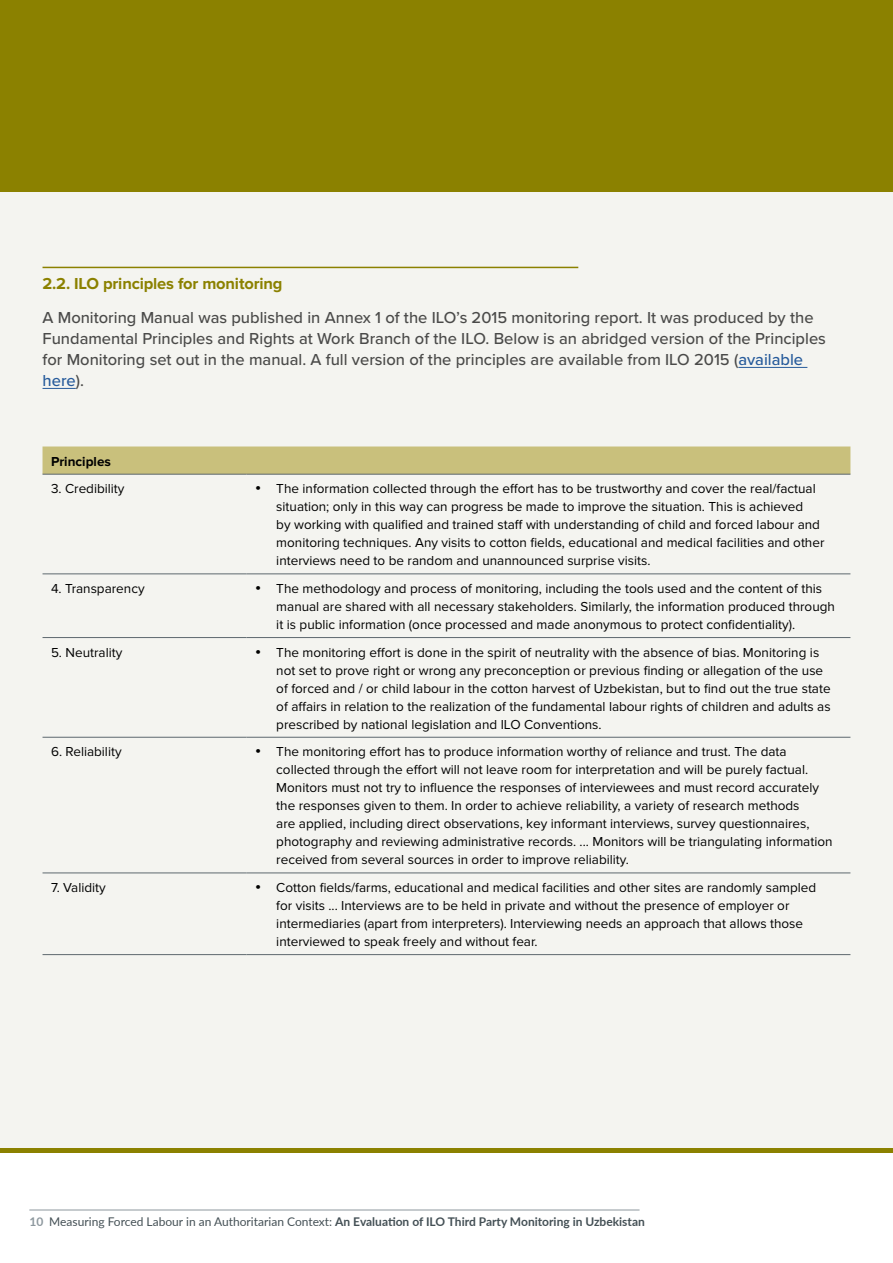
<style>
.page{position:relative;width:893px;height:1263px;background:#fff}
.page>*{position:absolute;margin:0;border:0;box-sizing:border-box;transform-origin:0 0}
.t1{font:500 16.5px/21px "Proxima Nova";color:#4a4a49}
.t2{font:700 16.5px "Proxima Nova";letter-spacing:-.01em;color:#8b8100}
.t3{font:13.5px/18px "Proxima Nova";color:#000}
.t4{font:700 13.5px "Proxima Nova";color:#000}
.t5{font:700 12px "Lato";color:#445055}
.s1{color:#275b9b}
.s2{color:#8d989e}
.s3{font-weight:400}
</style>
<div class="page">
<hr style="left:29px;top:1210px;width:610px;height:1px;background:#8d989e">
<div style="left:0;top:0;width:893px;height:1148px;background:#f4f4f0"></div>
<div style="left:0;top:0;width:893px;height:191px;background:#8b8100"></div>
<hr style="left:43px;top:267px;width:535px;height:1px;background:#8b8100">
<hr style="left:738px;top:367px;width:69px;height:1px;background:#275b9b">
<hr style="left:43px;top:388px;width:33px;height:1px;background:#275b9b">
<svg style="left:43px;top:446px;width:807px;height:28px;background:#c8bf7d"></svg>
<hr style="left:43px;top:474px;width:204px;height:1px;background:#5d686e">
<hr style="left:247px;top:474px;width:603px;height:1px;background:#5d686e">
<hr style="left:43px;top:574px;width:204px;height:1px;background:#5d686e">
<hr style="left:247px;top:574px;width:603px;height:1px;background:#5d686e">
<hr style="left:43px;top:637px;width:204px;height:1px;background:#5d686e">
<hr style="left:247px;top:637px;width:603px;height:1px;background:#5d686e">
<hr style="left:43px;top:737px;width:204px;height:1px;background:#5d686e">
<hr style="left:247px;top:737px;width:603px;height:1px;background:#5d686e">
<hr style="left:43px;top:873px;width:204px;height:1px;background:#5d686e">
<hr style="left:247px;top:873px;width:603px;height:1px;background:#5d686e">
<hr style="left:43px;top:954px;width:204px;height:1px;background:#5d686e">
<hr style="left:247px;top:954px;width:603px;height:1px;background:#5d686e">
<hr style="left:0;top:1148px;width:893px;height:4px;background:#8b8100">
<p class="t2" style="left:43px;top:274px;width:242px">2.2. ILO principles for monitoring</p>
<p class="t1" style="left:43px;top:308px;width:785px">A Monitoring Manual was published in Annex 1 of the ILO’s 2015 monitoring report. It was produced by the Fundamental Principles and Rights at Work Branch of the ILO. Below is an abridged version of the Principles for Monitoring set out in the manual. A full version of the principles are available from ILO 2015 (<span class="s1">available here</span>).</p>
<p class="t4" style="left:51px;top:453px;width:61px">Principles</p>
<p class="t3" style="left:51px;top:480px;width:75px">3. Credibility</p>
<p class="t3" style="left:276px;top:480px;width:550px;text-indent:-21px">• The information collected through the effort has to be trustworthy and cover the real/factual situation; only in this way can progress be made to improve the situation. This is achieved<br>by working with qualified and trained staff with understanding of child and forced labour and monitoring techniques. Any visits to cotton fields, educational and medical facilities and other interviews need to be random and unannounced surprise visits.</p>
<p class="t3" style="left:51px;top:580px;width:95px">4. Transparency</p>
<p class="t3" style="left:276px;top:580px;width:560px;text-indent:-21px">• The methodology and process of monitoring, including the tools used and the content of this manual are shared with all necessary stakeholders. Similarly, the information produced through it is public information (once processed and made anonymous to protect confidentiality).</p>
<p class="t3" style="left:51px;top:644px;width:73px">5. Neutrality</p>
<p class="t3" style="left:276px;top:644px;width:556px;text-indent:-21px">• The monitoring effort is done in the spirit of neutrality with the absence of bias. Monitoring is not set to prove right or wrong any preconception or previous finding or allegation of the use of forced and / or child labour in the cotton harvest of Uzbekistan, but to find out the true state of affairs in relation to the realization of the fundamental labour rights of children and adults as prescribed by national legislation and ILO Conventions.</p>
<p class="t3" style="left:51px;top:743px;width:72px">6. Reliability</p>
<p class="t3" style="left:276px;top:743px;width:558px;text-indent:-21px">• The monitoring effort has to produce information worthy of reliance and trust. The data collected through the effort will not leave room for interpretation and will be purely factual.<br>Monitors must not try to influence the responses of interviewees and must record accurately the responses given to them. In order to achieve reliability, a variety of research methods<br>are applied, including direct observations, key informant interviews, survey questionnaires, photography and reviewing administrative records. ... Monitors will be triangulating information received from several sources in order to improve reliability.</p>
<p class="t3" style="left:51px;top:879px;width:56px">7. Validity</p>
<p class="t3" style="left:276px;top:879px;width:541px;text-indent:-21px">• Cotton fields/farms, educational and medical facilities and other sites are randomly sampled for visits ... Interviews are to be held in private and without the presence of employer or intermediaries (apart from interpreters). Interviewing needs an approach that allows those interviewed to speak freely and without fear.</p>
<p class="t5" style="left:30px;top:1214px;width:617px"><span class="s2">10</span> <span class="s3">Measuring Forced Labour in an Authoritarian Context:</span> An Evaluation of ILO Third Party Monitoring in Uzbekistan</p>
</div>
